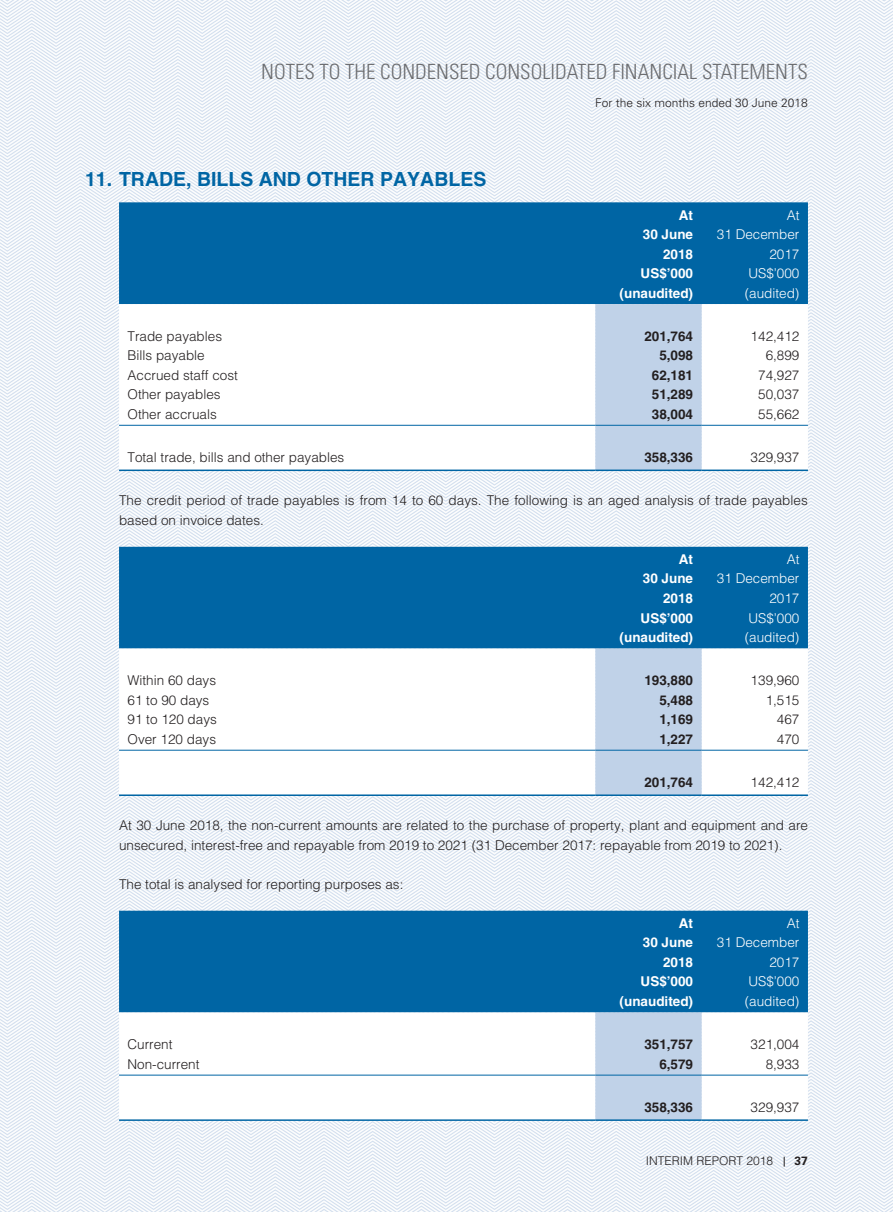
<style>
.page{position:relative;width:893px;height:1212px;background:#fff}
.page>*{position:absolute;margin:0;border:0;box-sizing:border-box;transform-origin:0 0}
.t1{font:300 condensed 21px "Univers LT Std";color:#6c6d70}
._01_H1{font:700 19.5px "Helvetica LT Std";color:#0065a4}
._00_txt{font:300 13.5px/19.5px "Helvetica LT Std";color:#231f20}
._50_Table_txt{font:300 13.5px "Helvetica LT Std";color:#231f20}
._50_Table_txt-2{font:300 13.5px "Helvetica LT Std";color:#fff}
._50_Table_txt-3{font:700 13.5px "Helvetica LT Std";color:#fff}
._50_Table_txt-4{font:700 13.5px "Helvetica LT Std";color:#231f20}
.t2{font:300 12px "Univers LT Std";color:#231f20}
.t3{font:300 12px "Helvetica LT Std";color:#231f20}
.t4{font:700 12px "Univers LT Std";color:#231f20}
</style>
<div class="page">
<img style="left:0;top:0;width:893px;height:1212px">
<div style="left:119px;top:202px;width:689px;height:102px;background:#0065a4"></div>
<svg style="left:119px;top:304px;width:689px;height:165px"></svg>
<div style="left:595px;top:304px;width:107px;height:165px;background:#c0d2e8"></div>
<hr style="left:119px;top:425px;width:476px;height:1px;background:#0065a4">
<hr style="left:595px;top:425px;width:107px;height:1px;background:#0065a4">
<hr style="left:702px;top:425px;width:106px;height:1px;background:#0065a4">
<hr style="left:119px;top:469px;width:476px;height:2px;background:#0065a4">
<hr style="left:595px;top:469px;width:107px;height:2px;background:#0065a4">
<hr style="left:702px;top:469px;width:106px;height:2px;background:#0065a4">
<div style="left:119px;top:547px;width:689px;height:101px;background:#0065a4"></div>
<svg style="left:119px;top:648px;width:689px;height:146px"></svg>
<div style="left:595px;top:648px;width:107px;height:146px;background:#c0d2e8"></div>
<hr style="left:119px;top:750px;width:476px;height:1px;background:#0065a4">
<hr style="left:595px;top:750px;width:107px;height:1px;background:#0065a4">
<hr style="left:702px;top:750px;width:106px;height:1px;background:#0065a4">
<hr style="left:119px;top:794px;width:476px;height:2px;background:#0065a4">
<hr style="left:595px;top:794px;width:107px;height:2px;background:#0065a4">
<hr style="left:702px;top:794px;width:106px;height:2px;background:#0065a4">
<div style="left:119px;top:911px;width:689px;height:101px;background:#0065a4"></div>
<svg style="left:119px;top:1012px;width:689px;height:107px"></svg>
<div style="left:595px;top:1012px;width:107px;height:107px;background:#c0d2e8"></div>
<hr style="left:119px;top:1075px;width:476px;height:1px;background:#0065a4">
<hr style="left:595px;top:1075px;width:107px;height:1px;background:#0065a4">
<hr style="left:702px;top:1075px;width:106px;height:1px;background:#0065a4">
<hr style="left:119px;top:1119px;width:476px;height:2px;background:#0065a4">
<hr style="left:595px;top:1119px;width:107px;height:2px;background:#0065a4">
<hr style="left:702px;top:1119px;width:106px;height:2px;background:#0065a4">
<h1 class="t1" style="left:261px;top:59px;width:548px">NOTES TO THE CONDENSED CONSOLIDATED FINANCIAL STATEMENTS</h1>
<p class="_01_H1" style="left:85px;top:167px;width:403px">11. TRADE, BILLS AND OTHER PAYABLES</p>
<p class="t2" style="left:595px;top:96px;width:214px">For the six months ended 30 June 2018</p>
<p class="_50_Table_txt-3" style="left:679px;top:207px;width:16px">At</p>
<p class="_50_Table_txt-2" style="left:787px;top:206px;width:14px">At</p>
<p class="_50_Table_txt-3" style="left:643px;top:226px;width:52px">30 June</p>
<p class="_50_Table_txt-2" style="left:717px;top:226px;width:84px">31 December</p>
<p class="_50_Table_txt-3" style="left:663px;top:246px;width:32px">2018</p>
<p class="_50_Table_txt-2" style="left:769px;top:245px;width:32px">2017</p>
<p class="_50_Table_txt-3" style="left:641px;top:265px;width:54px">US$’000</p>
<p class="_50_Table_txt-2" style="left:748px;top:265px;width:53px">US$’000</p>
<p class="_50_Table_txt-3" style="left:620px;top:285px;width:75px">(unaudited)</p>
<p class="_50_Table_txt-2" style="left:745px;top:284px;width:56px">(audited)</p>
<p class="_50_Table_txt" style="left:128px;top:328px;width:96px">Trade payables</p>
<p class="_50_Table_txt-4" style="left:644px;top:328px;width:50px">201,764</p>
<p class="_50_Table_txt" style="left:751px;top:328px;width:50px">142,412</p>
<p class="_50_Table_txt" style="left:128px;top:347px;width:79px">Bills payable</p>
<p class="_50_Table_txt-4" style="left:659px;top:347px;width:35px">5,098</p>
<p class="_50_Table_txt" style="left:766px;top:347px;width:35px">6,899</p>
<p class="_50_Table_txt" style="left:128px;top:367px;width:112px">Accrued staff cost</p>
<p class="_50_Table_txt-4" style="left:652px;top:367px;width:43px">62,181</p>
<p class="_50_Table_txt" style="left:758px;top:367px;width:43px">74,927</p>
<p class="_50_Table_txt" style="left:128px;top:386px;width:95px">Other payables</p>
<p class="_50_Table_txt-4" style="left:652px;top:386px;width:43px">51,289</p>
<p class="_50_Table_txt" style="left:758px;top:386px;width:43px">50,037</p>
<p class="_50_Table_txt" style="left:128px;top:406px;width:91px">Other accruals</p>
<p class="_50_Table_txt-4" style="left:652px;top:406px;width:43px">38,004</p>
<p class="_50_Table_txt" style="left:758px;top:406px;width:43px">55,662</p>
<p class="_50_Table_txt" style="left:128px;top:449px;width:218px">Total trade, bills and other payables</p>
<p class="_50_Table_txt-4" style="left:644px;top:449px;width:50px">358,336</p>
<p class="_50_Table_txt" style="left:751px;top:449px;width:50px">329,937</p>
<p class="_00_txt" style="left:119px;top:491px;width:690px">The credit period of trade payables is from 14 to 60 days. The following is an aged analysis of trade payables based on invoice dates.</p>
<p class="_50_Table_txt-3" style="left:679px;top:551px;width:16px">At</p>
<p class="_50_Table_txt-2" style="left:787px;top:551px;width:14px">At</p>
<p class="_50_Table_txt-3" style="left:643px;top:570px;width:52px">30 June</p>
<p class="_50_Table_txt-2" style="left:717px;top:570px;width:84px">31 December</p>
<p class="_50_Table_txt-3" style="left:663px;top:590px;width:32px">2018</p>
<p class="_50_Table_txt-2" style="left:769px;top:590px;width:32px">2017</p>
<p class="_50_Table_txt-3" style="left:641px;top:609px;width:54px">US$’000</p>
<p class="_50_Table_txt-2" style="left:748px;top:609px;width:53px">US$’000</p>
<p class="_50_Table_txt-3" style="left:620px;top:629px;width:75px">(unaudited)</p>
<p class="_50_Table_txt-2" style="left:745px;top:629px;width:56px">(audited)</p>
<p class="_50_Table_txt" style="left:128px;top:672px;width:90px">Within 60 days</p>
<p class="_50_Table_txt-4" style="left:644px;top:672px;width:50px">193,880</p>
<p class="_50_Table_txt" style="left:751px;top:672px;width:50px">139,960</p>
<p class="_50_Table_txt" style="left:128px;top:691px;width:83px">61 to 90 days</p>
<p class="_50_Table_txt-4" style="left:659px;top:692px;width:35px">5,488</p>
<p class="_50_Table_txt" style="left:766px;top:691px;width:35px">1,515</p>
<p class="_50_Table_txt" style="left:128px;top:711px;width:91px">91 to 120 days</p>
<p class="_50_Table_txt-4" style="left:659px;top:711px;width:35px">1,169</p>
<p class="_50_Table_txt" style="left:777px;top:711px;width:24px">467</p>
<p class="_50_Table_txt" style="left:128px;top:730px;width:90px">Over 120 days</p>
<p class="_50_Table_txt-4" style="left:659px;top:731px;width:35px">1,227</p>
<p class="_50_Table_txt" style="left:777px;top:730px;width:24px">470</p>
<p class="_50_Table_txt-4" style="left:644px;top:774px;width:50px">201,764</p>
<p class="_50_Table_txt" style="left:751px;top:774px;width:50px">142,412</p>
<p class="_00_txt" style="left:119px;top:816px;width:690px">At 30 June 2018, the non-current amounts are related to the purchase of property, plant and equipment and are unsecured, interest-free and repayable from 2019 to 2021 (31 December 2017: repayable from 2019 to 2021).</p>
<p class="_00_txt" style="left:119px;top:874px;width:286px">The total is analysed for reporting purposes as:</p>
<p class="_50_Table_txt-3" style="left:679px;top:915px;width:16px">At</p>
<p class="_50_Table_txt-2" style="left:787px;top:915px;width:14px">At</p>
<p class="_50_Table_txt-3" style="left:643px;top:934px;width:52px">30 June</p>
<p class="_50_Table_txt-2" style="left:717px;top:934px;width:84px">31 December</p>
<p class="_50_Table_txt-3" style="left:663px;top:954px;width:32px">2018</p>
<p class="_50_Table_txt-2" style="left:769px;top:954px;width:32px">2017</p>
<p class="_50_Table_txt-3" style="left:641px;top:973px;width:54px">US$’000</p>
<p class="_50_Table_txt-2" style="left:748px;top:973px;width:53px">US$’000</p>
<p class="_50_Table_txt-3" style="left:620px;top:993px;width:75px">(unaudited)</p>
<p class="_50_Table_txt-2" style="left:745px;top:993px;width:56px">(audited)</p>
<p class="_50_Table_txt" style="left:128px;top:1036px;width:47px">Current</p>
<p class="_50_Table_txt-4" style="left:644px;top:1036px;width:50px">351,757</p>
<p class="_50_Table_txt" style="left:751px;top:1036px;width:50px">321,004</p>
<p class="_50_Table_txt" style="left:128px;top:1055px;width:74px">Non-current</p>
<p class="_50_Table_txt-4" style="left:659px;top:1056px;width:35px">6,579</p>
<p class="_50_Table_txt" style="left:766px;top:1055px;width:35px">8,933</p>
<p class="_50_Table_txt-4" style="left:644px;top:1099px;width:50px">358,336</p>
<p class="_50_Table_txt" style="left:751px;top:1099px;width:50px">329,937</p>
<p class="t3" style="left:646px;top:1153px;width:129px">INTERIM REPORT 2018</p>
<p class="t4" style="left:795px;top:1154px;width:15px">37</p>
</div>
